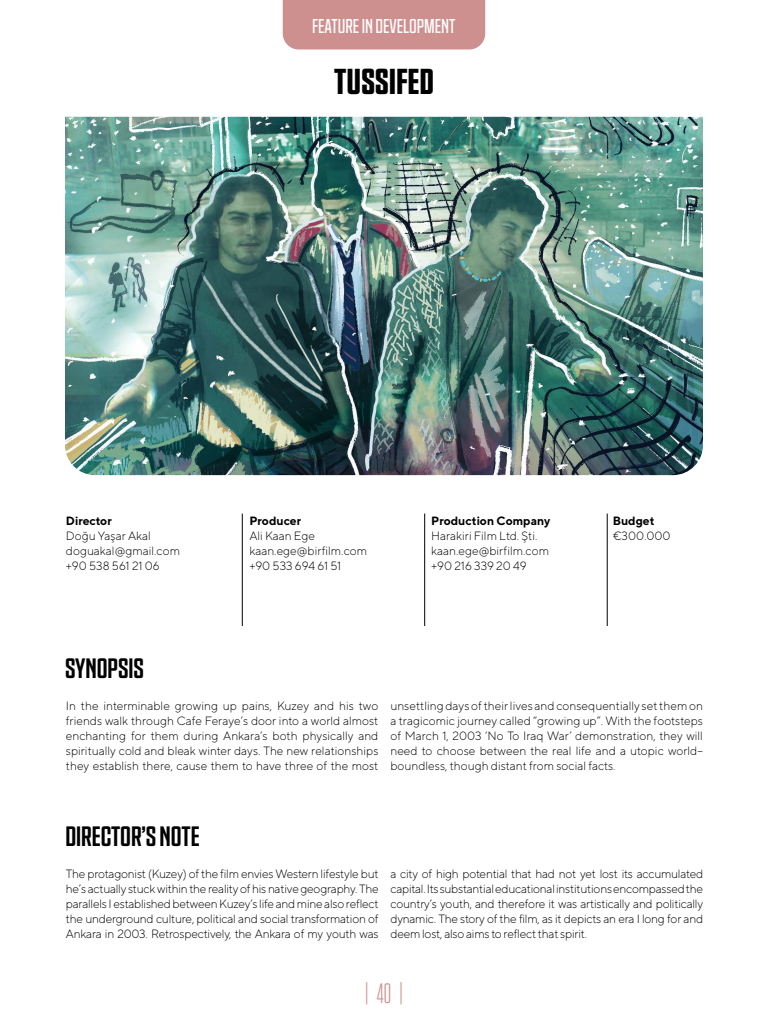
<style>
.page{position:relative;width:768px;height:1024px;background:#fff}
.page>*{position:absolute;margin:0;border:0;box-sizing:border-box;transform-origin:0 0}
.t1{font:36px "NTF Grand Bold";letter-spacing:.01em;color:#000}
.t2{font:28px "NTF Grand Medium";color:#000}
.t3{font:28px "Tungsten Condensed";color:#cd908f}
.t4{font:20px "NTF Grand Regular";color:#fff}
.t5{font:300 12px/15px "TT Norms";color:#000;text-align:justify}
.t6{font:700 12px "TT Norms";color:#000}
</style>
<div class="page">
<div style="left:283px;top:0;width:202px;height:50px;background:#cd908f"></div>
<img style="left:65px;top:117px;width:638px;height:358px">
<hr style="left:242px;top:514px;width:1px;height:112px;background:#000">
<hr style="left:424px;top:514px;width:1px;height:112px;background:#000">
<hr style="left:607px;top:514px;width:1px;height:112px;background:#000">
<h3 class="t4" style="left:312px;top:14px;width:145px">FEATURE IN DEVELOPMENT</h3>
<h1 class="t1" style="left:334px;top:60px;width:101px">TUSSIFED</h1>
<p class="t6" style="left:66px;top:513px;width:47px">Director</p>
<p class="t5" style="left:66px;top:528px;width:116px;text-align:left">Doğu Yaşar Akal doguakal@gmail.com +90 538 561 21 06</p>
<h2 class="t2" style="left:65px;top:652px;width:81px">SYNOPSIS</h2>
<p class="t6" style="left:249px;top:513px;width:53px">Producer</p>
<p class="t5" style="left:249px;top:528px;width:119px;text-align:left">Ali Kaan Ege kaan.ege@birfilm.com +90 533 694 61 51</p>
<p class="t6" style="left:431px;top:513px;width:121px">Production Company</p>
<p class="t5" style="left:431px;top:528px;width:119px;text-align:left">Harakiri Film Ltd. Şti. kaan.ege@birfilm.com +90 216 339 20 49</p>
<p class="t6" style="left:613px;top:513px;width:43px">Budget</p>
<p class="t5" style="left:613px;top:528px;width:59px">€300.000</p>
<p class="t5" style="left:66px;top:698px;width:314px">In the interminable growing up pains, Kuzey and his two friends walk through Cafe Feraye’s door into a world almost enchanting for them during Ankara’s both physically and spiritually cold and bleak winter days. The new relationships they establish there, cause them to have three of the most</p>
<p class="t5" style="left:390px;top:698px;width:314px">unsettling days of their lives and consequentially set them on a tragicomic journey called “growing up”. With the footsteps of March 1, 2003 ‘No To Iraq War’ demonstration, they will need to choose between the real life and a utopic world– boundless, though distant from social facts.</p>
<h2 class="t2" style="left:65px;top:820px;width:136px">DIRECTOR’S NOTE</h2>
<p class="t5" style="left:66px;top:866px;width:314px">The protagonist (Kuzey) of the film envies Western lifestyle but he’s actually stuck within the reality of his native geography. The parallels I established between Kuzey’s life and mine also reflect the underground culture, political and social transformation of Ankara in 2003. Retrospectively, the Ankara of my youth was</p>
<p class="t5" style="left:390px;top:866px;width:314px">a city of high potential that had not yet lost its accumulated capital. Its substantial educational institutions encompassed the country’s youth, and therefore it was artistically and politically dynamic. The story of the film, as it depicts an era I long for and deem lost, also aims to reflect that spirit.</p>
<h2 class="t3" style="left:364px;top:980px;width:41px">| 40 |</h2>
</div>
